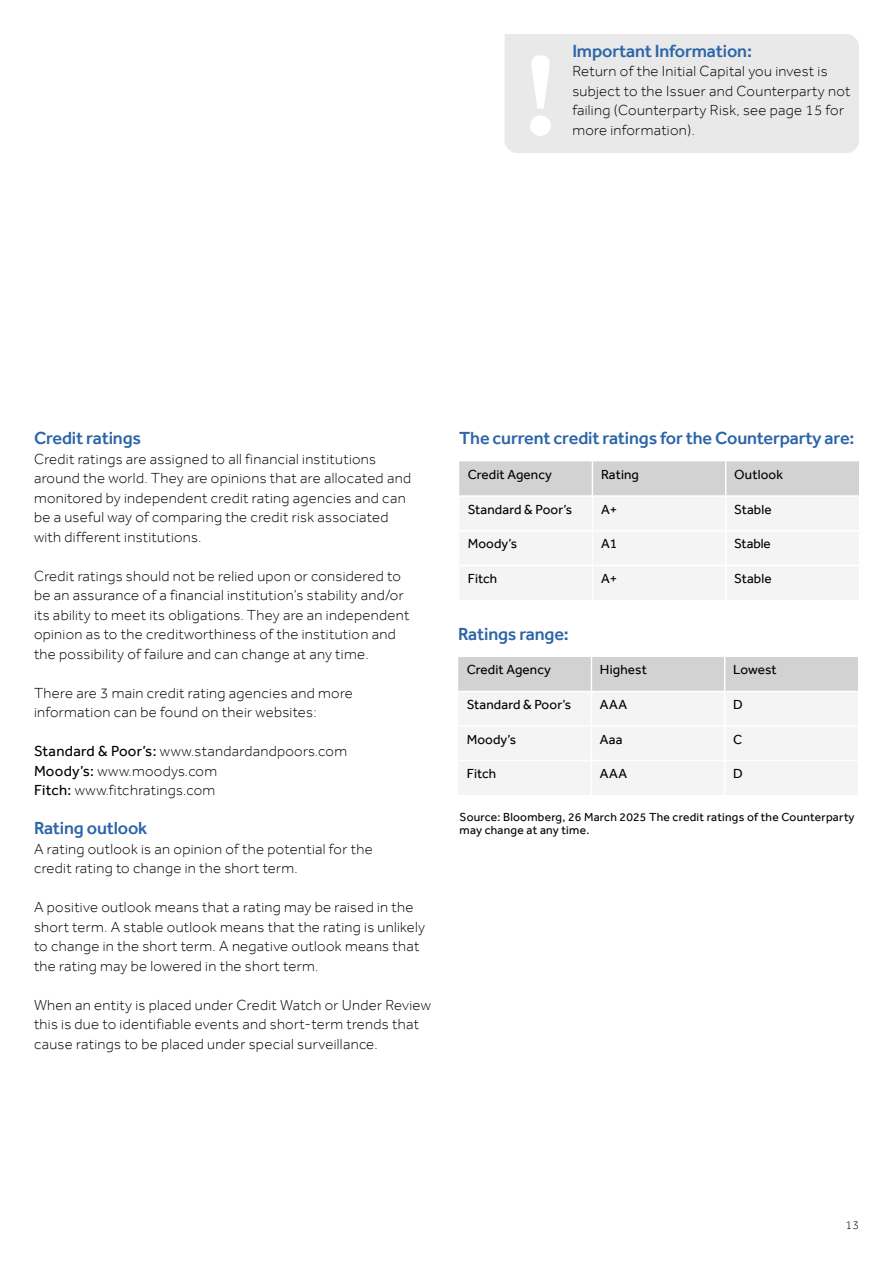
<style>
.page{position:relative;width:893px;height:1263px;background:#fff}
.page>*{position:absolute;margin:0;border:0;box-sizing:border-box;transform-origin:0 0}
.t1{font:500 18px "Effra";letter-spacing:-.01em;color:#2c65a8}
.t2{font:300 15px/19.5px "Effra";letter-spacing:.02em;color:#000}
.t3{font:13.5px "Effra";letter-spacing:.01em;color:#000}
.t4{font:12px/13.5px "Effra";letter-spacing:.02em;color:#000}
.t5{font:300 12px "Effra";color:#000}
.s1{font-weight:400}
</style>
<div class="page">
<svg style="left:459px;top:461px;width:400px;height:139px"></svg>
<hr style="left:592px;top:461px;width:1px;height:34px;background:#fff">
<hr style="left:725px;top:461px;width:1px;height:34px;background:#fff">
<hr style="left:459px;top:495px;width:133px;height:2px;background:#fff">
<hr style="left:592px;top:495px;width:134px;height:2px;background:#fff">
<hr style="left:592px;top:497px;width:1px;height:33px;background:#fff">
<hr style="left:726px;top:495px;width:133px;height:2px;background:#fff">
<hr style="left:725px;top:497px;width:1px;height:33px;background:#fff">
<hr style="left:459px;top:530px;width:133px;height:1px;background:#fff">
<hr style="left:592px;top:530px;width:134px;height:1px;background:#fff">
<hr style="left:592px;top:531px;width:1px;height:34px;background:#fff">
<hr style="left:726px;top:530px;width:133px;height:1px;background:#fff">
<hr style="left:725px;top:531px;width:1px;height:34px;background:#fff">
<hr style="left:459px;top:565px;width:133px;height:1px;background:#fff">
<hr style="left:592px;top:565px;width:134px;height:1px;background:#fff">
<hr style="left:592px;top:566px;width:1px;height:34px;background:#fff">
<hr style="left:726px;top:565px;width:133px;height:1px;background:#fff">
<hr style="left:725px;top:566px;width:1px;height:34px;background:#fff">
<svg style="left:458px;top:657px;width:400px;height:138px"></svg>
<hr style="left:591px;top:657px;width:1px;height:34px;background:#fff">
<hr style="left:724px;top:657px;width:1px;height:34px;background:#fff">
<hr style="left:458px;top:691px;width:133px;height:1px;background:#fff">
<hr style="left:591px;top:691px;width:134px;height:1px;background:#fff">
<hr style="left:591px;top:692px;width:1px;height:33px;background:#fff">
<hr style="left:725px;top:691px;width:133px;height:1px;background:#fff">
<hr style="left:724px;top:692px;width:1px;height:33px;background:#fff">
<hr style="left:458px;top:725px;width:133px;height:2px;background:#fff">
<hr style="left:591px;top:725px;width:134px;height:2px;background:#fff">
<hr style="left:591px;top:727px;width:1px;height:33px;background:#fff">
<hr style="left:725px;top:725px;width:133px;height:2px;background:#fff">
<hr style="left:724px;top:727px;width:1px;height:33px;background:#fff">
<hr style="left:458px;top:760px;width:133px;height:1px;background:#fff">
<hr style="left:591px;top:760px;width:134px;height:1px;background:#fff">
<hr style="left:591px;top:761px;width:1px;height:34px;background:#fff">
<hr style="left:725px;top:760px;width:133px;height:1px;background:#fff">
<hr style="left:724px;top:761px;width:1px;height:34px;background:#fff">
<div style="left:505px;top:34px;width:354px;height:119px;background:#e9e9e9"></div>
<p class="t1" style="left:572px;top:40px;width:181px">Important Information:</p>
<p class="t2" style="left:572px;top:61px;width:280px">Return of the Initial Capital you invest is subject to the Issuer and Counterparty not failing (Counterparty Risk, see page 15 for more information).</p>
<p class="t1" style="left:34px;top:428px;width:109px">Credit ratings</p>
<p class="t2" style="left:34px;top:449px;width:379px">Credit ratings are assigned to all financial institutions around the world. They are opinions that are allocated and monitored by independent credit rating agencies and can be a useful way of comparing the credit risk associated with different institutions.</p>
<p class="t2" style="left:34px;top:566px;width:377px">Credit ratings should not be relied upon or considered to be an assurance of a financial institution’s stability and/or its ability to meet its obligations. They are an independent opinion as to the creditworthiness of the institution and the possibility of failure and can change at any time.</p>
<p class="t2" style="left:34px;top:683px;width:320px">There are 3 main credit rating agencies and more information can be found on their websites:</p>
<p class="t2" style="left:34px;top:741px;width:315px"><span class="s1">Standard &amp; Poor’s:</span> www.standardandpoors.com<br><span class="s1">Moody’s:</span> www.moodys.com<br><span class="s1">Fitch:</span> www.fitchratings.com</p>
<p class="t1" style="left:34px;top:818px;width:115px">Rating outlook</p>
<p class="t2" style="left:34px;top:839px;width:340px">A rating outlook is an opinion of the potential for the credit rating to change in the short term.</p>
<p class="t2" style="left:34px;top:897px;width:393px">A positive outlook means that a rating may be raised in the short term. A stable outlook means that the rating is unlikely to change in the short term. A negative outlook means that the rating may be lowered in the short term.</p>
<p class="t2" style="left:34px;top:995px;width:398px">When an entity is placed under Credit Watch or Under Review this is due to identifiable events and short-term trends that cause ratings to be placed under special surveillance.</p>
<p class="t1" style="left:459px;top:428px;width:397px">The current credit ratings for the Counterparty are:</p>
<p class="t3" style="left:468px;top:466px;width:86px">Credit Agency</p>
<p class="t3" style="left:601px;top:466px;width:40px">Rating</p>
<p class="t3" style="left:734px;top:466px;width:50px">Outlook</p>
<p class="t3" style="left:468px;top:501px;width:106px">Standard &amp; Poor’s</p>
<p class="t3" style="left:601px;top:501px;width:18px">A+</p>
<p class="t3" style="left:734px;top:501px;width:39px">Stable</p>
<p class="t3" style="left:468px;top:536px;width:51px">Moody’s</p>
<p class="t3" style="left:601px;top:536px;width:18px">A1</p>
<p class="t3" style="left:734px;top:536px;width:38px">Stable</p>
<p class="t3" style="left:468px;top:570px;width:31px">Fitch</p>
<p class="t3" style="left:601px;top:570px;width:18px">A+</p>
<p class="t3" style="left:734px;top:570px;width:39px">Stable</p>
<p class="t1" style="left:458px;top:623px;width:112px">Ratings range:</p>
<p class="t3" style="left:467px;top:662px;width:86px">Credit Agency</p>
<p class="t3" style="left:600px;top:662px;width:48px">Highest</p>
<p class="t3" style="left:733px;top:662px;width:45px">Lowest</p>
<p class="t3" style="left:467px;top:696px;width:106px">Standard &amp; Poor’s</p>
<p class="t3" style="left:600px;top:696px;width:29px">AAA</p>
<p class="t3" style="left:733px;top:696px;width:11px">D</p>
<p class="t3" style="left:467px;top:731px;width:51px">Moody’s</p>
<p class="t3" style="left:600px;top:731px;width:24px">Aaa</p>
<p class="t3" style="left:733px;top:731px;width:11px">C</p>
<p class="t3" style="left:467px;top:765px;width:31px">Fitch</p>
<p class="t3" style="left:600px;top:765px;width:29px">AAA</p>
<p class="t3" style="left:733px;top:765px;width:11px">D</p>
<p class="t4" style="left:460px;top:810px;width:396px">Source: Bloomberg, 26 March 2025 The credit ratings of the Counterparty may change at any time.</p>
<p class="t5" style="left:845px;top:1218px;width:15px">13</p>
</div>
